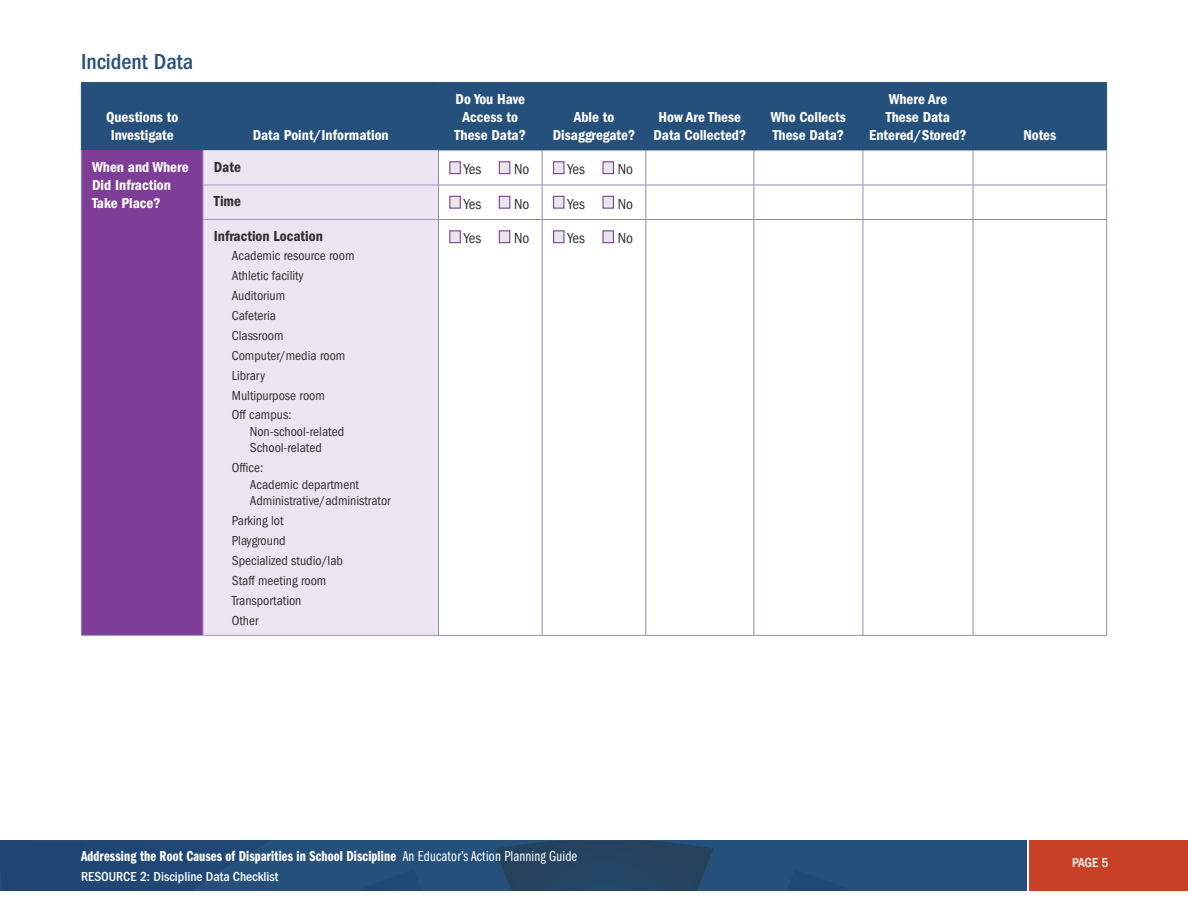
<style>
.page{position:relative;width:1188px;height:918px;background:#fff}
.page>*{position:absolute;margin:0;border:0;box-sizing:border-box;transform-origin:0 0}
.t1{font:500 condensed 22.5px "ITC Franklin Gothic Std";color:#26507c}
.t2{font:15px/18px "ITC Franklin Gothic Std Dm Cd";color:#fff;text-align:center}
.t3{font:15px "ITC Franklin Gothic Std Dm Cp";letter-spacing:.01em;color:#fff}
.Table_Text_Left{font:condensed 15px "ITC Franklin Gothic Std";color:#312f30}
.t4{font:15px "ITC Franklin Gothic Std Dm Cd";color:#312f30}
.t5{font:condensed 13.5px "ITC Franklin Gothic Std";color:#312f30}
.t6{font:500 condensed 13.5px "ITC Franklin Gothic Std";color:#fff}
.s1{font-family:"ITC Franklin Gothic Std Bk Cp"}
</style>
<div class="page">
<svg style="left:0;top:840px;width:1026px;height:51px;background:#244b74"></svg>
<div style="left:1029px;top:840px;width:159px;height:51px;background:#c84026"></div>
<div style="left:82px;top:83px;width:1024px;height:67px;background:#26507c"></div>
<div style="left:81px;top:150px;width:122px;height:485px;background:#7e3e98"></div>
<div style="left:204px;top:150px;width:234px;height:485px;background:#ece5f1"></div>
<hr style="left:81px;top:82px;width:122px;height:1px;background:#26507c">
<hr style="left:81px;top:83px;width:1px;height:67px;background:#26507c">
<hr style="left:203px;top:82px;width:235px;height:1px;background:#26507c">
<hr style="left:203px;top:83px;width:1px;height:67px;background:#26507c">
<hr style="left:438px;top:82px;width:104px;height:1px;background:#26507c">
<hr style="left:438px;top:83px;width:1px;height:67px;background:#26507c">
<hr style="left:542px;top:82px;width:104px;height:1px;background:#26507c">
<hr style="left:542px;top:83px;width:1px;height:67px;background:#26507c">
<hr style="left:646px;top:82px;width:108px;height:1px;background:#26507c">
<hr style="left:645px;top:83px;width:1px;height:67px;background:#26507c">
<hr style="left:754px;top:82px;width:109px;height:1px;background:#26507c">
<hr style="left:753px;top:83px;width:1px;height:67px;background:#26507c">
<hr style="left:863px;top:82px;width:110px;height:1px;background:#26507c">
<hr style="left:863px;top:83px;width:1px;height:67px;background:#26507c">
<hr style="left:973px;top:82px;width:134px;height:1px;background:#26507c">
<hr style="left:973px;top:83px;width:1px;height:67px;background:#26507c">
<hr style="left:1106px;top:83px;width:1px;height:67px;background:#26507c">
<hr style="left:81px;top:150px;width:1px;height:35px;background:#8991ae">
<hr style="left:438px;top:150px;width:1px;height:35px;background:#8991ae">
<hr style="left:542px;top:150px;width:1px;height:35px;background:#8991ae">
<hr style="left:645px;top:150px;width:1px;height:35px;background:#8991ae">
<hr style="left:753px;top:150px;width:1px;height:35px;background:#8991ae">
<hr style="left:863px;top:150px;width:1px;height:35px;background:#8991ae">
<hr style="left:973px;top:150px;width:1px;height:35px;background:#8991ae">
<hr style="left:1106px;top:150px;width:1px;height:35px;background:#8991ae">
<hr style="left:81px;top:185px;width:1px;height:34px;background:#8991ae">
<hr style="left:438px;top:185px;width:104px;height:1px;background:#8991ae">
<hr style="left:438px;top:185px;width:1px;height:34px;background:#8991ae">
<hr style="left:542px;top:185px;width:104px;height:1px;background:#8991ae">
<hr style="left:542px;top:185px;width:1px;height:34px;background:#8991ae">
<hr style="left:646px;top:185px;width:108px;height:1px;background:#8991ae">
<hr style="left:645px;top:185px;width:1px;height:34px;background:#8991ae">
<hr style="left:754px;top:185px;width:109px;height:1px;background:#8991ae">
<hr style="left:753px;top:185px;width:1px;height:34px;background:#8991ae">
<hr style="left:863px;top:185px;width:110px;height:1px;background:#8991ae">
<hr style="left:863px;top:185px;width:1px;height:34px;background:#8991ae">
<hr style="left:973px;top:185px;width:134px;height:1px;background:#8991ae">
<hr style="left:973px;top:185px;width:1px;height:34px;background:#8991ae">
<hr style="left:1106px;top:185px;width:1px;height:34px;background:#8991ae">
<hr style="left:81px;top:219px;width:1px;height:416px;background:#8991ae">
<hr style="left:438px;top:219px;width:104px;height:1px;background:#8991ae">
<hr style="left:438px;top:220px;width:1px;height:415px;background:#8991ae">
<hr style="left:542px;top:219px;width:104px;height:1px;background:#8991ae">
<hr style="left:542px;top:220px;width:1px;height:415px;background:#8991ae">
<hr style="left:646px;top:219px;width:108px;height:1px;background:#8991ae">
<hr style="left:645px;top:220px;width:1px;height:415px;background:#8991ae">
<hr style="left:754px;top:219px;width:109px;height:1px;background:#8991ae">
<hr style="left:753px;top:220px;width:1px;height:415px;background:#8991ae">
<hr style="left:863px;top:219px;width:110px;height:1px;background:#8991ae">
<hr style="left:863px;top:220px;width:1px;height:415px;background:#8991ae">
<hr style="left:973px;top:219px;width:134px;height:1px;background:#8991ae">
<hr style="left:973px;top:220px;width:1px;height:415px;background:#8991ae">
<hr style="left:1106px;top:220px;width:1px;height:415px;background:#8991ae">
<hr style="left:438px;top:635px;width:104px;height:1px;background:#8991ae">
<hr style="left:542px;top:635px;width:104px;height:1px;background:#8991ae">
<hr style="left:81px;top:635px;width:122px;height:1px;background:#8991ae">
<hr style="left:646px;top:635px;width:108px;height:1px;background:#8991ae">
<hr style="left:754px;top:635px;width:109px;height:1px;background:#8991ae">
<hr style="left:863px;top:635px;width:110px;height:1px;background:#8991ae">
<hr style="left:973px;top:635px;width:134px;height:1px;background:#8991ae">
<hr style="left:203px;top:150px;width:1px;height:35px;background:#b192c3">
<hr style="left:203px;top:185px;width:235px;height:1px;background:#b192c3">
<hr style="left:203px;top:185px;width:1px;height:34px;background:#b192c3">
<hr style="left:203px;top:219px;width:235px;height:1px;background:#b192c3">
<hr style="left:203px;top:220px;width:1px;height:415px;background:#b192c3">
<hr style="left:203px;top:635px;width:235px;height:1px;background:#b192c3">
<div style="left:449px;top:161px;width:12px;height:13px;background:#e6e7e9;border:1px solid #7e3e98"></div>
<div style="left:499px;top:161px;width:11px;height:13px;background:#e6e7e9;border:1px solid #7e3e98"></div>
<div style="left:553px;top:161px;width:12px;height:13px;background:#e6e7e9;border:1px solid #7e3e98"></div>
<div style="left:602px;top:161px;width:12px;height:13px;background:#e6e7e9;border:1px solid #7e3e98"></div>
<div style="left:449px;top:196px;width:12px;height:13px;background:#e6e7e9;border:1px solid #7e3e98"></div>
<div style="left:499px;top:196px;width:11px;height:13px;background:#e6e7e9;border:1px solid #7e3e98"></div>
<div style="left:553px;top:196px;width:12px;height:13px;background:#e6e7e9;border:1px solid #7e3e98"></div>
<div style="left:602px;top:196px;width:12px;height:13px;background:#e6e7e9;border:1px solid #7e3e98"></div>
<div style="left:449px;top:230px;width:12px;height:13px;background:#e6e7e9;border:1px solid #7e3e98"></div>
<div style="left:499px;top:230px;width:11px;height:13px;background:#e6e7e9;border:1px solid #7e3e98"></div>
<div style="left:553px;top:230px;width:12px;height:13px;background:#e6e7e9;border:1px solid #7e3e98"></div>
<div style="left:602px;top:230px;width:12px;height:13px;background:#e6e7e9;border:1px solid #7e3e98"></div>
<h3 class="t1" style="left:81px;top:49px;width:114px">Incident Data</h3>
<p class="t2" style="left:106px;top:108px;width:74px">Questions to<br>Investigate</p>
<p class="t2" style="left:253px;top:126px;width:138px">Data Point/Information</p>
<p class="t2" style="left:455px;top:90px;width:73px">Do You Have<br>Access to<br>These Data?</p>
<p class="t2" style="left:553px;top:108px;width:84px">Able to<br>Disaggregate?</p>
<p class="t2" style="left:653px;top:108px;width:94px">How Are These<br>Data Collected?</p>
<p class="t2" style="left:771px;top:108px;width:77px;text-align:left">Who Collects<br>These Data?</p>
<p class="t2" style="left:92px;top:158px;width:98px;text-align:left">When and Where<br>Did Infraction<br>Take Place?</p>
<p class="t4" style="left:214px;top:158px;width:29px">Date</p>
<p class="Table_Text_Left" style="left:464px;top:161px;width:19px">Yes</p>
<p class="Table_Text_Left" style="left:514px;top:161px;width:17px">No</p>
<p class="Table_Text_Left" style="left:568px;top:161px;width:19px">Yes</p>
<p class="Table_Text_Left" style="left:618px;top:161px;width:17px">No</p>
<p class="t4" style="left:214px;top:193px;width:29px">Time</p>
<p class="Table_Text_Left" style="left:464px;top:195px;width:19px">Yes</p>
<p class="Table_Text_Left" style="left:514px;top:195px;width:17px">No</p>
<p class="Table_Text_Left" style="left:568px;top:195px;width:19px">Yes</p>
<p class="Table_Text_Left" style="left:618px;top:195px;width:17px">No</p>
<p class="t4" style="left:214px;top:227px;width:110px">Infraction Location</p>
<p class="t5" style="left:232px;top:248px;width:124px">Academic resource room</p>
<p class="t5" style="left:232px;top:268px;width:73px">Athletic facility</p>
<p class="t5" style="left:232px;top:288px;width:55px">Auditorium</p>
<p class="t5" style="left:232px;top:308px;width:46px">Cafeteria</p>
<p class="t5" style="left:232px;top:328px;width:53px">Classroom</p>
<p class="t5" style="left:232px;top:348px;width:115px">Computer/media room</p>
<p class="t5" style="left:232px;top:368px;width:35px">Library</p>
<p class="t5" style="left:232px;top:388px;width:95px">Multipurpose room</p>
<p class="t5" style="left:232px;top:407px;width:61px">Off campus:</p>
<p class="t5" style="left:250px;top:424px;width:96px">Non-school-related</p>
<p class="t5" style="left:250px;top:440px;width:73px">School-related</p>
<p class="t5" style="left:232px;top:460px;width:33px">Office:</p>
<p class="t5" style="left:250px;top:477px;width:111px">Academic department</p>
<p class="t5" style="left:250px;top:493px;width:142px">Administrative/administrator</p>
<p class="t5" style="left:232px;top:513px;width:53px">Parking lot</p>
<p class="t5" style="left:232px;top:533px;width:55px">Playground</p>
<p class="t5" style="left:232px;top:553px;width:113px">Specialized studio/lab</p>
<p class="t5" style="left:232px;top:573px;width:96px">Staff meeting room</p>
<p class="t5" style="left:232px;top:593px;width:71px">Transportation</p>
<p class="t5" style="left:232px;top:612px;width:28px">Other</p>
<p class="Table_Text_Left" style="left:464px;top:230px;width:19px">Yes</p>
<p class="Table_Text_Left" style="left:514px;top:230px;width:17px">No</p>
<p class="Table_Text_Left" style="left:568px;top:230px;width:19px">Yes</p>
<p class="Table_Text_Left" style="left:618px;top:230px;width:17px">No</p>
<p class="t2" style="left:869px;top:90px;width:99px">Where Are<br>These Data<br>Entered/Stored?</p>
<p class="t2" style="left:1023px;top:126px;width:34px">Notes</p>
<p class="t3" style="left:81px;top:848px;width:498px">Addressing the Root Causes of Disparities in School Discipline <span class="s1">An Educator’s Action Planning Guide</span></p>
<p class="t6" style="left:81px;top:868px;width:199px">RESOURCE 2: Discipline Data Checklist</p>
<p class="t6" style="left:1072px;top:855px;width:38px">PAGE 5</p>
</div>
